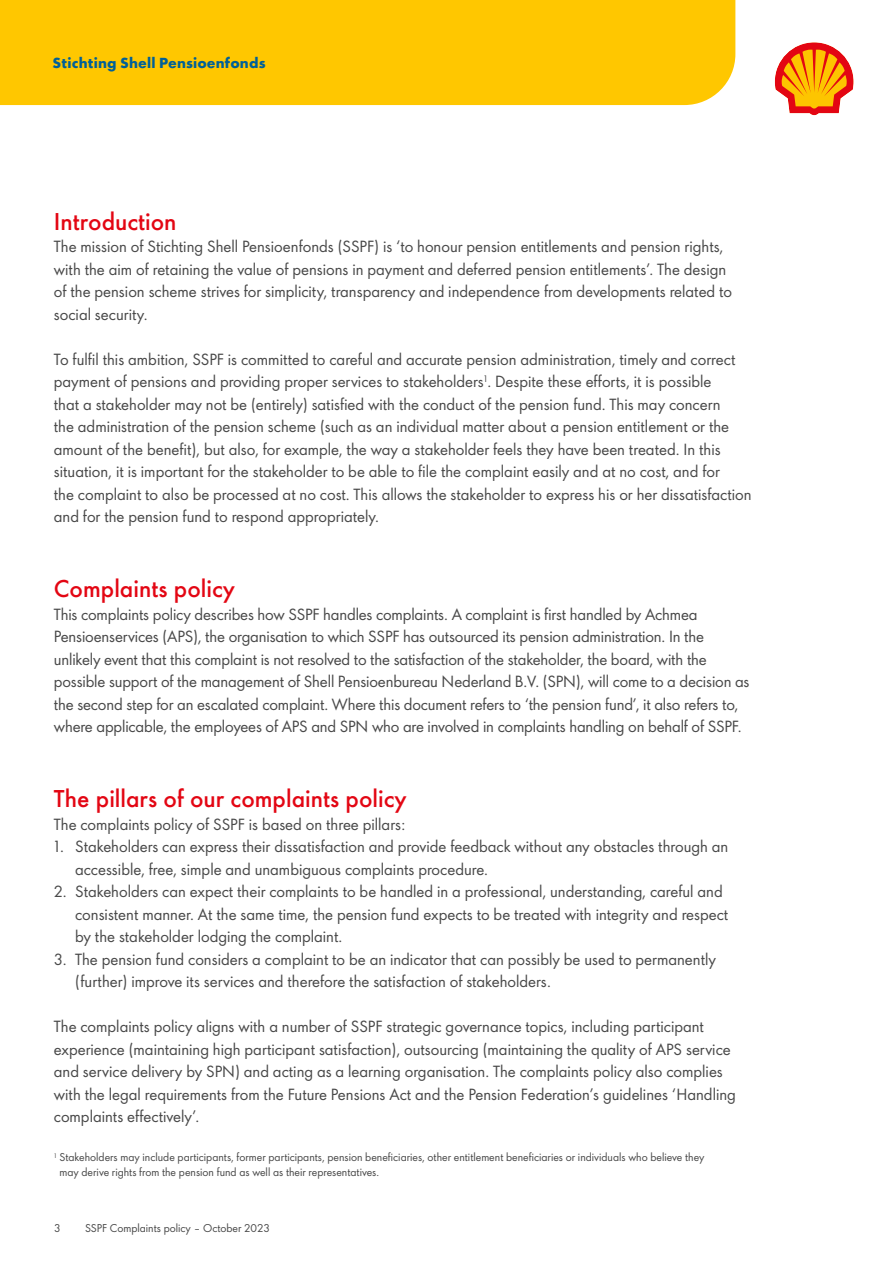
<style>
.page{position:relative;width:893px;height:1263px;background:#fff}
.page>*{position:absolute;margin:0;border:0;box-sizing:border-box;transform-origin:0 0}
.t1{font:500 22.5px "Shell";color:#e30613}
.t2{font:15px/22.5px "Shell";color:#494949}
.t3{font:700 13.5px "Shell";letter-spacing:.01em;color:#006097}
.t4{font:10.5px/15px "Shell";color:#494949}
</style>
<div class="page">
<div style="left:0;top:0;width:735px;height:105px;background:#ffc700"></div>
<svg style="left:774px;top:42px;width:80px;height:74px"></svg>
<p class="t3" style="left:53px;top:52px;width:214px">Stichting Shell Pensioenfonds</p>
<h1 class="t1" style="left:54px;top:202px;width:124px">Introduction</h1>
<p class="t2" style="left:54px;top:235px;width:680px">The mission of Stichting Shell Pensioenfonds (SSPF) is ‘to honour pension entitlements and pension rights, with the aim of retaining the value of pensions in payment and deferred pension entitlements’. The design of the pension scheme strives for simplicity, transparency and independence from developments related to social security.</p>
<p class="t2" style="left:54px;top:347px;width:699px">To fulfil this ambition, SSPF is committed to careful and accurate pension administration, timely and correct payment of pensions and providing proper services to stakeholders<sup>1</sup>. Despite these efforts, it is possible<br>that a stakeholder may not be (entirely) satisfied with the conduct of the pension fund. This may concern<br>the administration of the pension scheme (such as an individual matter about a pension entitlement or the amount of the benefit), but also, for example, the way a stakeholder feels they have been treated. In this situation, it is important for the stakeholder to be able to file the complaint easily and at no cost, and for<br>the complaint to also be processed at no cost. This allows the stakeholder to express his or her dissatisfaction and for the pension fund to respond appropriately.</p>
<h1 class="t1" style="left:54px;top:570px;width:183px">Complaints policy</h1>
<p class="t2" style="left:54px;top:602px;width:697px">This complaints policy describes how SSPF handles complaints. A complaint is first handled by Achmea Pensioenservices (APS), the organisation to which SSPF has outsourced its pension administration. In the unlikely event that this complaint is not resolved to the satisfaction of the stakeholder, the board, with the possible support of the management of Shell Pensioenbureau Nederland B.V. (SPN), will come to a decision as the second step for an escalated complaint. Where this document refers to ‘the pension fund’, it also refers to, where applicable, the employees of APS and SPN who are involved in complaints handling on behalf of SSPF.</p>
<h1 class="t1" style="left:54px;top:780px;width:354px">The pillars of our complaints policy</h1>
<p class="t2" style="left:54px;top:812px;width:353px">The complaints policy of SSPF is based on three pillars:</p>
<p class="t2" style="left:75px;top:835px;width:655px;text-indent:-21px">1. Stakeholders can express their dissatisfaction and provide feedback without any obstacles through an accessible, free, simple and unambiguous complaints procedure.</p>
<p class="t2" style="left:75px;top:880px;width:655px;text-indent:-21px">2. Stakeholders can expect their complaints to be handled in a professional, understanding, careful and consistent manner. At the same time, the pension fund expects to be treated with integrity and respect by the stakeholder lodging the complaint.</p>
<p class="t2" style="left:75px;top:947px;width:642px;text-indent:-21px">3. The pension fund considers a complaint to be an indicator that can possibly be used to permanently (further) improve its services and therefore the satisfaction of stakeholders.</p>
<p class="t2" style="left:54px;top:1015px;width:684px">The complaints policy aligns with a number of SSPF strategic governance topics, including participant experience (maintaining high participant satisfaction), outsourcing (maintaining the quality of APS service and service delivery by SPN) and acting as a learning organisation. The complaints policy also complies with the legal requirements from the Future Pensions Act and the Pension Federation’s guidelines ‘Handling complaints effectively’.</p>
<p class="t4" style="left:59px;top:1149px;width:646px;text-indent:-5px"><sup>1</sup> Stakeholders may include participants, former participants, pension beneficiaries, other entitlement beneficiaries or individuals who believe they may derive rights from the pension fund as well as their representatives.</p>
<p class="t4" style="left:54px;top:1219px;width:8px">3</p>
<p class="t4" style="left:85px;top:1219px;width:186px">SSPF Complaints policy – October 2023</p>
</div>
